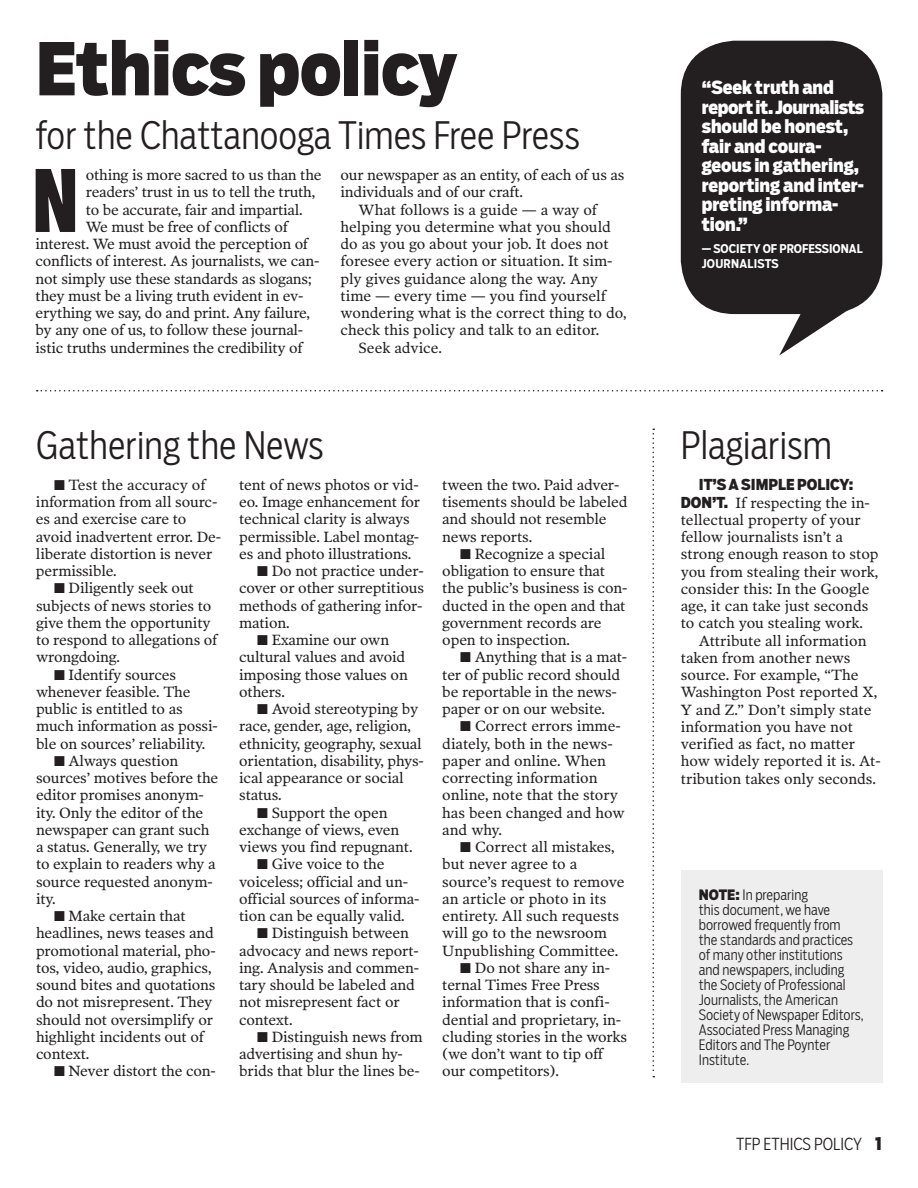
<style>
.page{position:relative;width:918px;height:1188px;background:#fff}
.page>*{position:absolute;margin:0;border:0;box-sizing:border-box;transform-origin:0 0}
.t1{font:900 condensed 84px "Helvetica";color:#231f20}
.t2{font:900 72px "Salvo Sans Cond";letter-spacing:-.005em;color:#231f20}
.t3{font:300 37.5px "Salvo Sans Cond";color:#231f20}
.t4{font:900 18px/19.5px "Salvo Sans Cond";letter-spacing:-.005em;color:#fff}
.t5{font:300 16.5px "Salvo Sans Cond";color:#231f20}
.t6{font:15px/17.2px "Poynter OS Text Two L";letter-spacing:-.01em;color:#231f20}
.t7{font:900 15px "Salvo Sans Cond";color:#231f20}
.t8{font:300 14.25px/15px "Salvo Sans Cond";color:#231f20}
.t9{font:700 12px/14.7px "Salvo Sans Cond";color:#fff}
.s1{font-family:"Salvo Sans Cond";font-weight:900}
.s2{font-weight:900}
.s3{font-weight:900;font-size:18px}
</style>
<div class="page">
<div style="left:681px;top:41px;width:201px;height:273px;background:#231f20;border-radius:54px"></div>
<svg style="left:779px;top:296px;width:90px;height:59px"></svg>
<div style="left:681px;top:871px;width:201px;height:212px;background:#eeeeef"></div>
<svg style="left:37px;top:390px;width:846px;height:2px"></svg>
<svg style="left:652px;top:429px;width:2px;height:648px"></svg>
<h2 class="t2" style="left:36px;top:19px;width:423px">Ethics policy</h2>
<h3 class="t3" style="left:36px;top:111px;width:546px">for the Chattanooga Times Free Press</h3>
<h1 class="t1" style="left:32px;top:148px;width:48px">N</h1>
<p class="t6" style="left:86px;top:166px;width:237px">othing is more sacred to us than the</p>
<p class="t6" style="left:86px;top:183px;width:231px">readers’ trust in us to tell the truth,</p>
<p class="t6" style="left:86px;top:201px;width:218px">to be accurate, fair and impartial.</p>
<p class="t6" style="left:86px;top:218px;width:203px">We must be free of conflicts of</p>
<p class="t6" style="left:36px;top:235px;width:274px">interest. We must avoid the perception of</p>
<p class="t6" style="left:36px;top:252px;width:285px">conflicts of interest. As journalists, we can-</p>
<p class="t6" style="left:36px;top:270px;width:278px">not simply use these standards as slogans;</p>
<p class="t6" style="left:36px;top:287px;width:269px">they must be a living truth evident in ev-</p>
<p class="t6" style="left:36px;top:304px;width:276px">erything we say, do and print. Any failure,</p>
<p class="t6" style="left:36px;top:321px;width:269px">by any one of us, to follow these journal-</p>
<p class="t6" style="left:36px;top:339px;width:269px">istic truths undermines the credibility of</p>
<p class="t6" style="left:341px;top:166px;width:285px">our newspaper as an entity, of each of us as</p>
<p class="t6" style="left:341px;top:183px;width:184px">individuals and of our craft.</p>
<p class="t6" style="left:359px;top:201px;width:240px">What follows is a guide — a way of</p>
<p class="t6" style="left:341px;top:218px;width:272px">helping you determine what you should</p>
<p class="t6" style="left:341px;top:235px;width:270px">do as you go about your job. It does not</p>
<p class="t6" style="left:341px;top:252px;width:273px">foresee every action or situation. It sim-</p>
<p class="t6" style="left:341px;top:270px;width:259px">ply gives guidance along the way. Any</p>
<p class="t6" style="left:341px;top:287px;width:267px">time — every time — you find yourself</p>
<p class="t6" style="left:341px;top:304px;width:288px">wondering what is the correct thing to do,</p>
<p class="t6" style="left:341px;top:321px;width:260px">check this policy and talk to an editor.</p>
<p class="t6" style="left:359px;top:339px;width:85px">Seek advice.</p>
<h3 class="t3" style="left:36px;top:420px;width:290px">Gathering the News</h3>
<p class="t6" style="left:36px;top:476px;width:187px;text-indent:18px">■ Test the accuracy of information from all sourc&shy;es and exercise care to avoid inadvertent error. De&shy;liberate distortion is never permissible.</p>
<p class="t6" style="left:36px;top:579px;width:183px;text-indent:18px">■ Diligently seek out subjects of news stories to give them the opportunity to respond to allegations of wrongdoing.</p>
<p class="t6" style="left:36px;top:666px;width:183px;text-indent:18px">■ Identify sources whenever feasible. The public is entitled to as much information as possi&shy;ble on sources’ reliability.</p>
<p class="t6" style="left:36px;top:752px;width:184px;text-indent:18px">■ Always question sources’ motives before the editor promises anonym&shy;ity. Only the editor of the newspaper can grant such a status. Generally, we try to explain to readers why a source requested anonym&shy;ity.</p>
<p class="t6" style="left:36px;top:907px;width:181px;text-indent:18px">■ Make certain that headlines, news teases and promotional material, pho&shy;tos, video, audio, graphics, sound bites and quotations do not misrepresent. They should not oversimplify or highlight incidents out of context.</p>
<p class="t6" style="left:54px;top:1062px;width:163px">■ Never distort the con-</p>
<p class="t6" style="left:239px;top:476px;width:183px">tent of news photos or vid&shy;eo. Image enhancement for technical clarity is always permissible. Label montag&shy;es and photo illustrations.</p>
<p class="t6" style="left:239px;top:562px;width:186px;text-align:justify;text-indent:18px">■ Do not practice under&shy;cover or other surreptitious methods of gathering infor&shy;mation.</p>
<p class="t6" style="left:239px;top:631px;width:170px;text-indent:18px">■ Examine our own cultural values and avoid imposing those values on others.</p>
<p class="t6" style="left:239px;top:700px;width:186px;text-indent:18px">■ Avoid stereotyping by race, gender, age, religion, ethnicity, geography, sexual orientation, disability, phys&shy;ical appearance or social status.</p>
<p class="t6" style="left:239px;top:804px;width:175px;text-indent:18px">■ Support the open exchange of views, even views you find repugnant.</p>
<p class="t6" style="left:239px;top:855px;width:182px;text-indent:18px">■ Give voice to the voiceless; official and un&shy;official sources of informa&shy;tion can be equally valid.</p>
<p class="t6" style="left:239px;top:924px;width:182px;text-indent:18px">■ Distinguish between advocacy and news report&shy;ing. Analysis and commen&shy;tary should be labeled and not misrepresent fact or context.</p>
<p class="t6" style="left:239px;top:1028px;width:185px;text-indent:18px">■ Distinguish news from advertising and shun hy&shy;brids that blur the lines be-</p>
<p class="t6" style="left:442px;top:476px;width:187px">tween the two. Paid adver&shy;tisements should be labeled and should not resemble news reports.</p>
<p class="t6" style="left:442px;top:545px;width:187px;text-indent:18px">■ Recognize a special obligation to ensure that the public’s business is con&shy;ducted in the open and that government records are open to inspection.</p>
<p class="t6" style="left:442px;top:648px;width:186px;text-indent:18px">■ Anything that is a mat&shy;ter of public record should be reportable in the news&shy;paper or on our website.</p>
<p class="t6" style="left:442px;top:717px;width:184px;text-indent:18px">■ Correct errors imme&shy;diately, both in the news&shy;paper and online. When correcting information online, note that the story has been changed and how and why.</p>
<p class="t6" style="left:442px;top:838px;width:184px;text-indent:18px">■ Correct all mistakes, but never agree to a source’s request to remove an article or photo in its entirety. All such requests will go to the newsroom<br>Unpublishing Committee.</p>
<p class="t6" style="left:442px;top:959px;width:186px;text-indent:18px">■ Do not share any in&shy;ternal Times Free Press information that is confi&shy;dential and proprietary, in&shy;cluding stories in the works (we don’t want to tip off our competitors).</p>
<p class="t4" style="left:702px;top:78px;width:164px">“Seek truth and report it. Journalists should be honest, fair and coura&shy;geous in gathering, reporting and inter&shy;preting informa&shy;tion.”</p>
<p class="t9" style="left:702px;top:241px;width:162px">— SOCIETY OF PROFESSIONAL<br>JOURNALISTS</p>
<h3 class="t3" style="left:681px;top:420px;width:153px">Plagiarism</h3>
<p class="t7" style="left:699px;top:474px;width:156px">It’s a si mple policy:</p>
<p class="t6" style="left:681px;top:493px;width:199px"><span class="s1">don ’t.</span> If respecting the in&shy;tellectual property of your fellow journalists isn’t a strong enough reason to stop you from stealing their work, consider this: In the Google age, it can take just seconds to catch you stealing work.</p>
<p class="t6" style="left:681px;top:631px;width:201px;text-indent:18px">Attribute all information taken from another news source. For example, “The<br>Washington Post reported X,<br>Y and Z.” Don’t simply state information you have not verified as fact, no matter how widely reported it is. At&shy;tribution takes only seconds.</p>
<p class="t8" style="left:699px;top:887px;width:166px"><span class="s2">NOTE:</span> In preparing<br>this document, we have borrowed frequently from<br>the standards and practices of many other institutions and newspapers, including the Society of Professional<br>Journalists, the American<br>Society of Newspaper Editors,<br>Associated Press Managing<br>Editors and The Poynter<br>Institute.</p>
<p class="t5" style="left:736px;top:1133px;width:148px">TFP Ethics policy <span class="s3">1</span></p>
</div>
